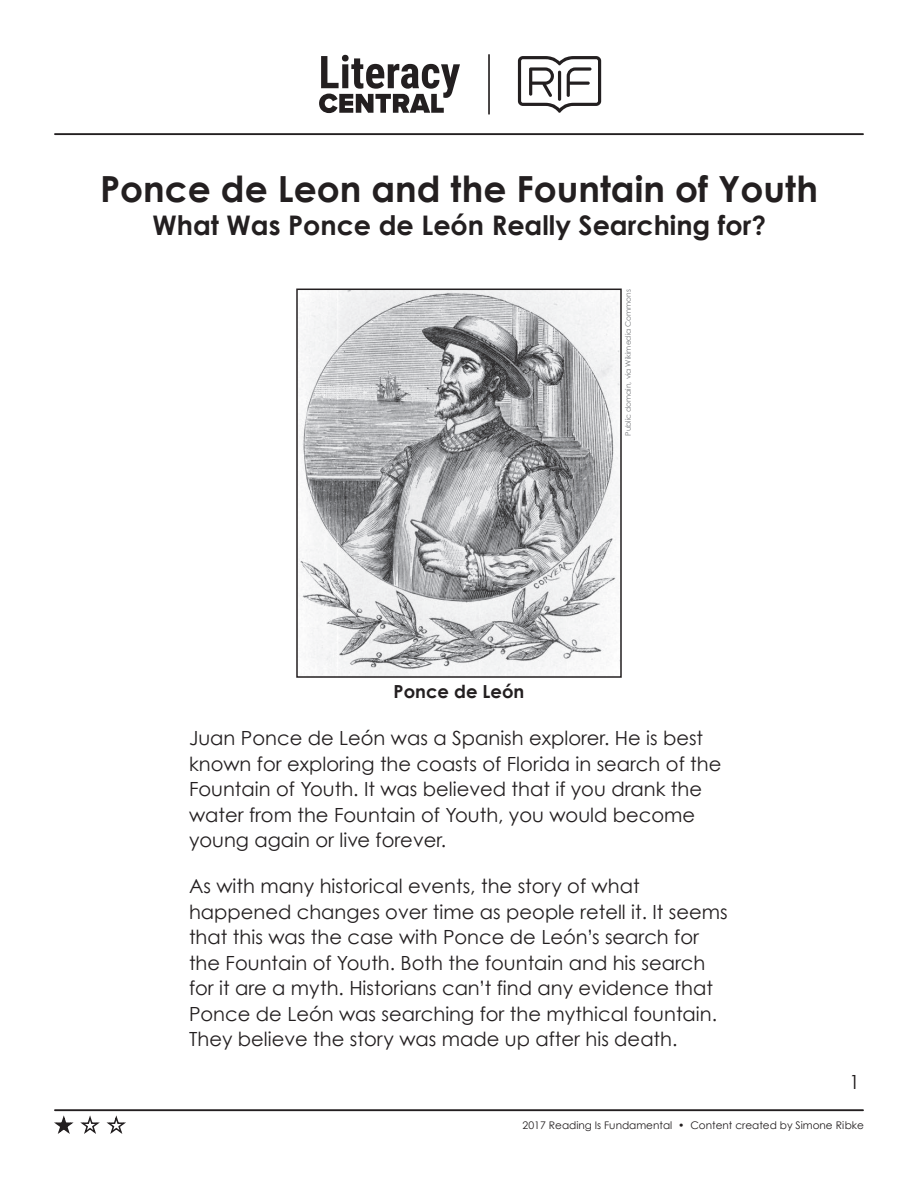
<style>
.page{position:relative;width:918px;height:1188px;background:#fff}
.page>*{position:absolute;margin:0;border:0;box-sizing:border-box;transform-origin:0 0}
.t1{font:700 36px "Century Gothic";color:#231f20}
.t2{font:700 27px "Century Gothic";color:#231f20}
.t3{font:19.5px/25.5px "Century Gothic";color:#231f20}
.t4{font:700 18px "Century Gothic";color:#231f20}
.t5{font:10.5px "Century Gothic";color:#231f20}
.t6{font:7.5px "Century Gothic";color:#76787b}
.s1{font-family:"Avenir";font-weight:800}
</style>
<div class="page">
<hr style="left:55px;top:133px;width:808px;height:2px;background:#231f20">
<hr style="left:55px;top:1109px;width:808px;height:2px;background:#231f20">
<svg style="left:319px;top:55px;width:141px;height:58px"></svg>
<svg style="left:518px;top:56px;width:83px;height:57px"></svg>
<hr style="left:488px;top:55px;width:2px;height:59px;background:#231f20">
<svg style="left:54px;top:1116px;width:72px;height:18px"></svg>
<img style="left:299px;top:292px;width:320px;height:383px">
<div style="left:296px;top:289px;width:326px;height:389px;border:2px solid #231f20"></div>
<h1 class="t1" style="left:100px;top:166px;width:719px">Ponce de Leon and the Fountain of Youth</h1>
<h2 class="t2" style="left:153px;top:209px;width:614px">What Was Ponce de León Really Searching for<span class="s1">?</span></h2>
<p class="t4" style="left:394px;top:680px;width:132px">Ponce de León</p>
<p class="t6" style="left:624px;top:436px;width:148px;rotate:-90deg">Public domain, via Wikimedia Commons</p>
<p class="t3" style="left:189px;top:725px;width:534px">Juan Ponce de León was a Spanish explorer. He is best known for exploring the coasts of Florida in search of the Fountain of Youth. It was believed that if you drank the water from the Fountain of Youth, you would become young again or live forever.</p>
<p class="t3" style="left:189px;top:873px;width:540px">As with many historical events, the story of what happened changes over time as people retell it. It seems that this was the case with Ponce de León’s search for the Fountain of Youth. Both the fountain and his search for it are a myth. Historians can’t find any evidence that Ponce de León was searching for the mythical fountain.<br>They believe the story was made up after his death.</p>
<p class="t3" style="left:849px;top:1069px;width:12px">1</p>
<p class="t5" style="left:523px;top:1118px;width:343px">2017 Reading Is Fundamental • Content created by Simone Ribke</p>
</div>
